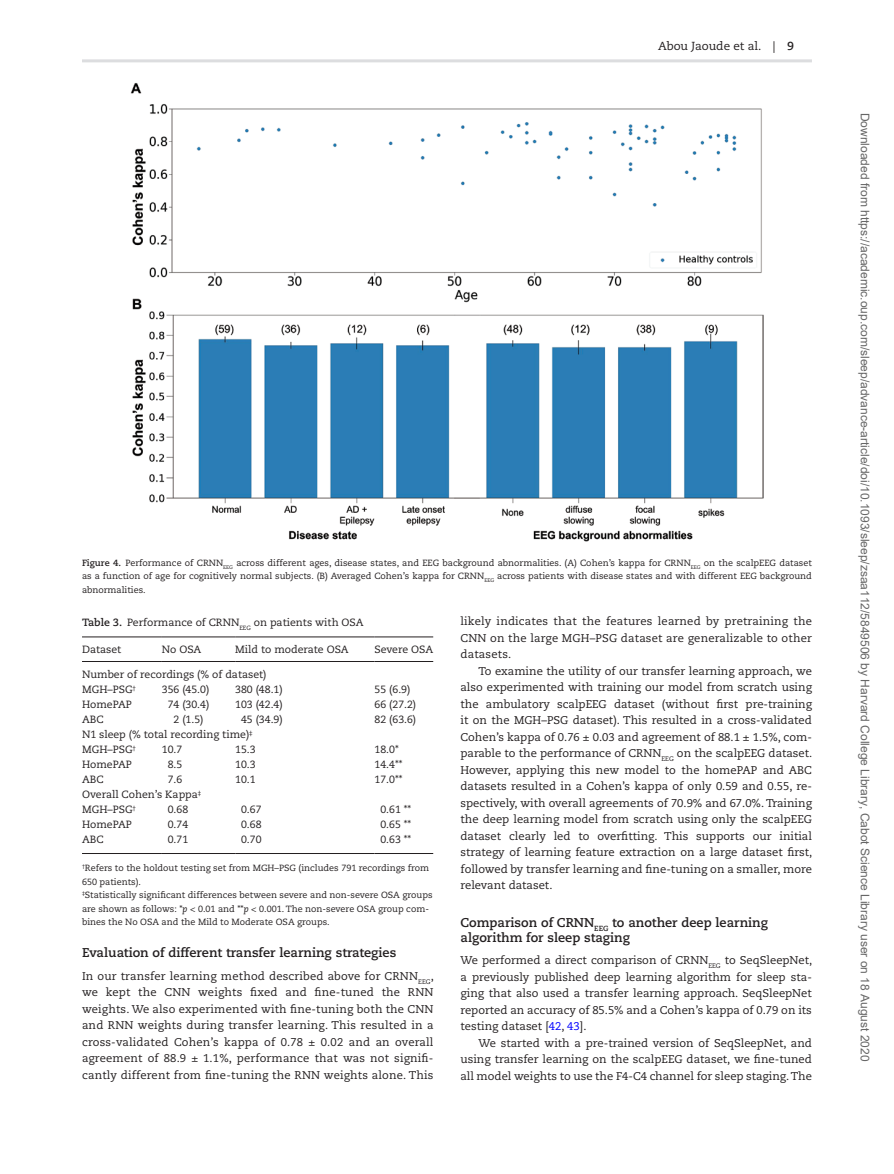
<style>
.page{position:relative;width:894px;height:1174px;background:#fff}
.page>*{position:absolute;margin:0;border:0;box-sizing:border-box;transform-origin:0 0}
.t1{font:700 12.75px/15px "Caecilia LT Std";color:#231f20}
.t2{font:12px "Arial";color:#666}
.t3{font:11.7px "Caecilia LT Std";color:#231f20}
.t4{font:11.25px/16.5px "Caecilia LT Std";color:#231f20;text-align:justify}
.t5{font:10.5px/15px "Caecilia LT Std";color:#231f20}
.t6{font:9px/13.5px "Caecilia LT Std";color:#231f20;text-align:justify}
.s1{font-weight:700}
.s2{color:#00f}
.s3{font-style:italic}
</style>
<div class="page">
<hr style="left:82px;top:59px;width:729px;height:3px;background:#dcdddf">
<img style="left:131px;top:83px;width:632px;height:459px">
<hr style="left:82px;top:637px;width:80px;height:1px;background:#231f20">
<hr style="left:82px;top:661px;width:80px;height:1px;background:#231f20">
<hr style="left:162px;top:637px;width:73px;height:1px;background:#231f20">
<hr style="left:162px;top:661px;width:73px;height:1px;background:#231f20">
<hr style="left:235px;top:637px;width:139px;height:1px;background:#231f20">
<hr style="left:235px;top:661px;width:139px;height:1px;background:#231f20">
<hr style="left:374px;top:637px;width:59px;height:1px;background:#231f20">
<hr style="left:374px;top:661px;width:59px;height:1px;background:#231f20">
<hr style="left:82px;top:853px;width:80px;height:1px;background:#231f20">
<hr style="left:162px;top:853px;width:73px;height:1px;background:#231f20">
<hr style="left:235px;top:853px;width:139px;height:1px;background:#231f20">
<hr style="left:374px;top:853px;width:59px;height:1px;background:#231f20">
<p class="t3" style="left:657px;top:40px;width:137px">Abou Jaoude et al. | <span class="s1">9</span></p>
<p class="t6" style="left:82px;top:556px;width:731px"><span class="s1">Figure 4.</span> Performance of CRNN<sub>EEG</sub> across different ages, disease states, and EEG background abnormalities. (A) Cohen’s kappa for CRNN<sub>EEG</sub> on the scalpEEG dataset as a function of age for cognitively normal subjects. (B) Averaged Cohen’s kappa for CRNN<sub>EEG</sub> across patients with disease states and with different EEG background abnormalities.</p>
<p class="t5" style="left:82px;top:615px;width:283px"><span class="s1">Table 3.</span> Performance of CRNN<sub>EEG</sub> on patients with OSA</p>
<p class="t5" style="left:82px;top:642px;width:41px">Dataset</p>
<p class="t5" style="left:162px;top:642px;width:41px">No OSA</p>
<p class="t5" style="left:235px;top:642px;width:115px">Mild to moderate OSA</p>
<p class="t5" style="left:374px;top:642px;width:60px">Severe OSA</p>
<p class="t5" style="left:82px;top:667px;width:186px">Number of recordings (% of dataset)<br>MGH–PSG<sup>†</sup></p>
<p class="t4" style="left:460px;top:613px;width:353px">likely indicates that the features learned by pretraining the CNN on the large MGH–PSG dataset are generalizable to other datasets.</p>
<p class="t4" style="left:460px;top:663px;width:353px;text-indent:18px">To examine the utility of our transfer learning approach, we also experimented with training our model from scratch using the ambulatory scalpEEG dataset (without first pre-training it on the MGH–PSG dataset). This resulted in a cross-validated Cohen’s kappa of 0.76 ± 0.03 and agreement of 88.1 ± 1.5%, com&shy;parable to the performance of CRNN<sub>EEG</sub> on the scalpEEG dataset.<br>However, applying this new model to the homePAP and ABC datasets resulted in a Cohen’s kappa of only 0.59 and 0.55, re&shy;spectively, with overall agreements of 70.9% and 67.0%. Training the deep learning model from scratch using only the scalpEEG dataset clearly led to overfitting. This supports our initial strategy of learning feature extraction on a large dataset first, followed by transfer learning and fine-tuning on a smaller, more relevant dataset.</p>
<p class="t1" style="left:460px;top:915px;width:309px">Comparison of CRNN<sub>EEG</sub> to another deep learning algorithm for sleep staging</p>
<p class="t4" style="left:460px;top:952px;width:353px">We performed a direct comparison of CRNN<sub>EEG</sub> to SeqSleepNet, a previously published deep learning algorithm for sleep sta&shy;ging that also used a transfer learning approach. SeqSleepNet reported an accuracy of 85.5% and a Cohen’s kappa of 0.79 on its testing dataset [<span class="s2">42</span>, <span class="s2">43</span>].</p>
<p class="t4" style="left:460px;top:1035px;width:353px;text-indent:18px">We started with a pre-trained version of SeqSleepNet, and using transfer learning on the scalpEEG dataset, we fine-tuned all model weights to use the F4-C4 channel for sleep staging. The</p>
<p class="t5" style="left:162px;top:682px;width:49px">356 (45.0)</p>
<p class="t5" style="left:235px;top:682px;width:49px">380 (48.1)</p>
<p class="t5" style="left:374px;top:682px;width:37px">55 (6.9)</p>
<p class="t5" style="left:82px;top:697px;width:51px">HomePAP</p>
<p class="t5" style="left:168px;top:697px;width:43px">74 (30.4)</p>
<p class="t5" style="left:235px;top:697px;width:49px">103 (42.4)</p>
<p class="t5" style="left:374px;top:697px;width:43px">66 (27.2)</p>
<p class="t5" style="left:82px;top:712px;width:23px">ABC</p>
<p class="t5" style="left:173px;top:712px;width:31px">2 (1.5)</p>
<p class="t5" style="left:241px;top:712px;width:43px">45 (34.9)</p>
<p class="t5" style="left:374px;top:712px;width:43px">82 (63.6)</p>
<p class="t5" style="left:82px;top:727px;width:172px">N1 sleep (% total recording time)<sup>‡<br></sup>MGH–PSG<sup>†</sup></p>
<p class="t5" style="left:162px;top:742px;width:22px">10.7</p>
<p class="t5" style="left:235px;top:742px;width:22px">15.3</p>
<p class="t5" style="left:374px;top:742px;width:26px">18.0*</p>
<p class="t5" style="left:82px;top:757px;width:51px">HomePAP</p>
<p class="t5" style="left:168px;top:757px;width:16px">8.5</p>
<p class="t5" style="left:235px;top:757px;width:22px">10.3</p>
<p class="t5" style="left:374px;top:757px;width:29px">14.4**</p>
<p class="t5" style="left:82px;top:772px;width:23px">ABC</p>
<p class="t5" style="left:168px;top:772px;width:16px">7.6</p>
<p class="t5" style="left:235px;top:772px;width:22px">10.1</p>
<p class="t5" style="left:374px;top:772px;width:29px">17.0**</p>
<p class="t5" style="left:82px;top:787px;width:121px">Overall Cohen’s Kappa<sup>‡<br></sup>MGH–PSG<sup>†</sup></p>
<p class="t5" style="left:168px;top:802px;width:22px">0.68</p>
<p class="t5" style="left:241px;top:802px;width:22px">0.67</p>
<p class="t5" style="left:380px;top:802px;width:32px">0.61 **</p>
<p class="t5" style="left:82px;top:817px;width:51px">HomePAP</p>
<p class="t5" style="left:168px;top:817px;width:22px">0.74</p>
<p class="t5" style="left:241px;top:817px;width:22px">0.68</p>
<p class="t5" style="left:380px;top:817px;width:32px">0.65 **</p>
<p class="t5" style="left:82px;top:832px;width:23px">ABC</p>
<p class="t5" style="left:168px;top:832px;width:22px">0.71</p>
<p class="t5" style="left:241px;top:832px;width:22px">0.70</p>
<p class="t5" style="left:380px;top:832px;width:32px">0.63 **</p>
<p class="t6" style="left:82px;top:861px;width:352px;text-align:left"><sup>†</sup>Refers to the holdout testing set from MGH–PSG (includes 791 recordings from 650 patients).<br><sup>‡</sup>Statistically significant differences between severe and non-severe OSA groups are shown as follows: *<span class="s3">p</span> &lt; 0.01 and **<span class="s3">p</span> &lt; 0.001. The non-severe OSA group com&shy;bines the No OSA and the Mild to Moderate OSA groups.</p>
<p class="t1" style="left:82px;top:946px;width:316px">Evaluation of different transfer learning strategies</p>
<p class="t4" style="left:82px;top:968px;width:353px">In our transfer learning method described above for CRNN<sub>EEG</sub>, we kept the CNN weights fixed and fine-tuned the RNN weights. We also experimented with fine-tuning both the CNN and RNN weights during transfer learning. This resulted in a cross-validated Cohen’s kappa of 0.78 ± 0.02 and an overall agreement of 88.9 ± 1.1%, performance that was not signifi&shy;cantly different from fine-tuning the RNN weights alone. This</p>
<p class="t2" style="left:869px;top:113px;width:950px;rotate:90deg">Downloaded from https://academic.oup.com/sleep/advance-article/doi/10.1093/sleep/zsaa112/5849506 by Harvard College Library, Cabot Science Library user on 18 August 2020</p>
</div>
